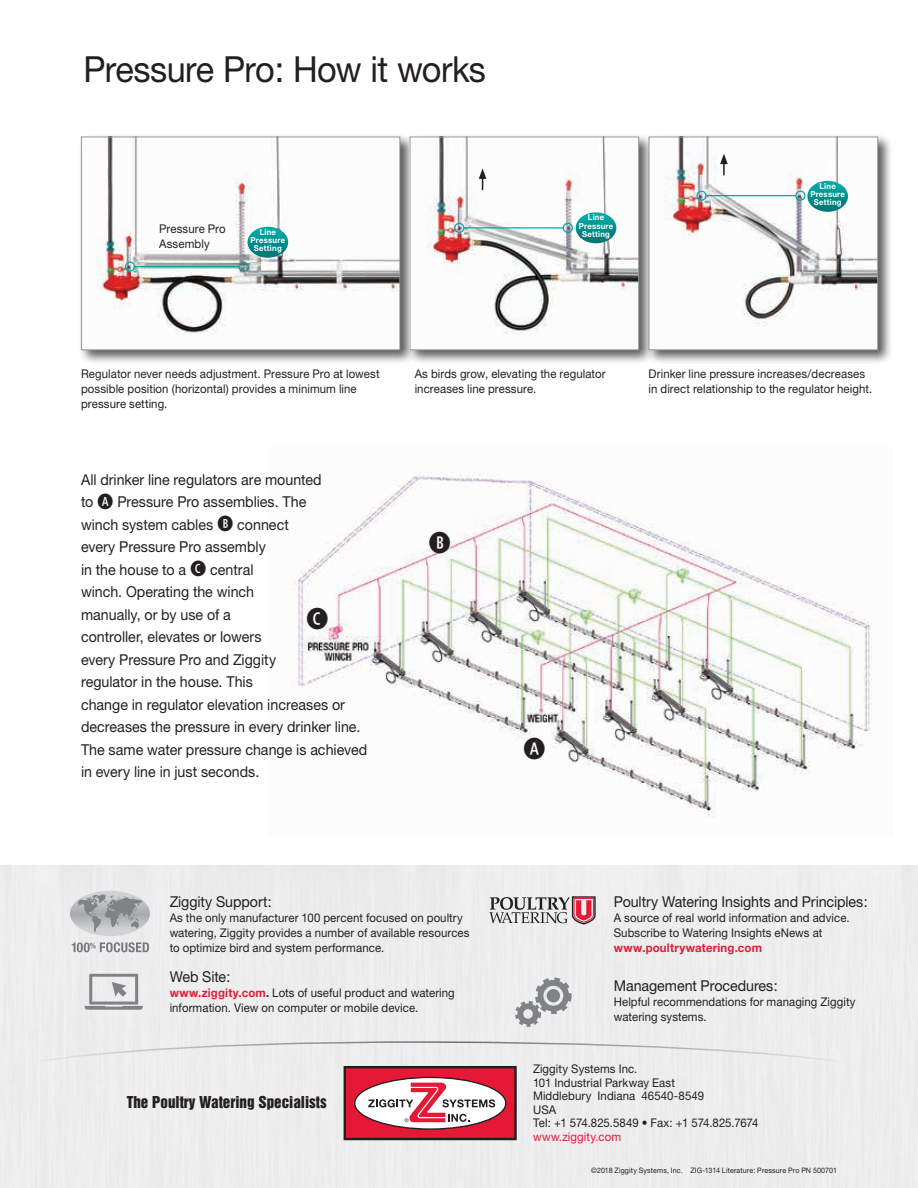
<style>
.page{position:relative;width:918px;height:1188px;background:#fff}
.page>*{position:absolute;margin:0;border:0;box-sizing:border-box;transform-origin:0 0}
.ZIG_Header{font:36px "Helvetica Neue";letter-spacing:-.02em;color:#231f20;scale:.95 1}
.ZIG_Caption{font:700 28.95px "Combi Numerals Pro";color:#231f20;scale:.95 1}
.ZIG_Body{font:15px/22.5px "Helvetica Neue";color:#231f20;scale:.95 1}
.ZIG_Title_Caption{font:15px "Helvetica Neue";letter-spacing:-.005em;color:#231f20;scale:.95 1}
.t1{font:15px "Helvetica Inserat";color:#231f20}
.ZIG_Caption-2{font:15px "Helvetica Neue";letter-spacing:-.005em;color:#231f20;scale:.95 1}
.ZIG_Caption-3{font:12px/15px "Helvetica Neue";letter-spacing:.01em;color:#231f20;scale:.95 1}
.ZIG_Caption-4{font:12px "Helvetica Neue";letter-spacing:-.015em;color:#231f20;scale:.95 1}
.ZIG_Caption-5{font:12px "Helvetica Neue";letter-spacing:.01em;color:#e51836;scale:.95 1}
.ZIG_Caption-6{font:700 8.25px/8.2px "Helvetica Neue";letter-spacing:.03em;color:#fff;text-align:center;scale:.95 1}
.ZIG_Caption-7{font:7.5px "Helvetica Neue";letter-spacing:.015em;color:#231f20;scale:.95 1}
.s1{font-family:"Combi Numerals Pro";font-weight:700;font-size:21px}
.s2{font-weight:700;color:#e51836}
.s3{font-weight:700}
</style>
<div class="page">
<img style="left:288px;top:472px;width:583px;height:346px">
<div style="left:78px;top:133px;width:337px;height:232px;background:#231f20;opacity:.75"></div>
<img style="left:83px;top:139px;width:315px;height:209px">
<div style="left:81px;top:137px;width:319px;height:213px;border:1px solid #939598"></div>
<svg style="left:248px;top:227px;width:40px;height:31px"></svg>
<div style="left:125px;top:261px;width:10px;height:11px;border:1px solid #00a9a8;border-radius:50%"></div>
<div style="left:238px;top:261px;width:11px;height:11px;border:1px solid #00a9a8;border-radius:50%"></div>
<hr style="left:135px;top:266px;width:104px;height:1px;background:#00a9a8">
<div style="left:406px;top:133px;width:248px;height:232px;background:#231f20;opacity:.75"></div>
<img style="left:412px;top:139px;width:225px;height:209px">
<div style="left:410px;top:137px;width:229px;height:213px;border:1px solid #939598"></div>
<div style="left:454px;top:223px;width:10px;height:10px;border:1px solid #00a9a8;border-radius:50%"></div>
<div style="left:563px;top:223px;width:10px;height:10px;border:1px solid #00a9a8;border-radius:50%"></div>
<hr style="left:464px;top:227px;width:100px;height:1px;background:#00a9a8">
<svg style="left:576px;top:212px;width:40px;height:31px"></svg>
<svg style="left:479px;top:168px;width:7px;height:22px"></svg>
<div style="left:645px;top:133px;width:248px;height:232px;background:#231f20;opacity:.75"></div>
<img style="left:651px;top:139px;width:225px;height:209px">
<div style="left:649px;top:137px;width:229px;height:213px;border:1px solid #939598"></div>
<div style="left:795px;top:191px;width:11px;height:10px;border:1px solid #00a9a8;border-radius:50%"></div>
<div style="left:696px;top:191px;width:11px;height:10px;border:1px solid #00a9a8;border-radius:50%"></div>
<hr style="left:707px;top:195px;width:89px;height:1px;background:#00a9a8">
<svg style="left:807px;top:181px;width:41px;height:31px"></svg>
<svg style="left:720px;top:154px;width:8px;height:21px"></svg>
<svg style="left:489px;top:896px;width:107px;height:29px;background:#bba7ab"></svg>
<svg style="left:38px;top:1041px;width:800px;height:22px"></svg>
<div style="left:345px;top:1067px;width:171px;height:72px;background:#e51836"></div>
<div style="left:344px;top:1066px;width:173px;height:74px;border:2px solid #231f20"></div>
<svg style="left:355px;top:1077px;width:151px;height:52px"></svg>
<div style="left:354px;top:1077px;width:152px;height:53px;border:1px solid #231f20;border-radius:50%"></div>
<svg style="left:368px;top:1083px;width:127px;height:39px"></svg>
<svg style="left:70px;top:891px;width:80px;height:45px;background:#b9babc"></svg>
<svg style="left:72px;top:942px;width:77px;height:10px"></svg>
<svg style="left:85px;top:974px;width:58px;height:36px;background:#c5c6c7"></svg>
<svg style="left:515px;top:978px;width:57px;height:49px;background:#c1c2c3"></svg>
<p class="ZIG_Header" style="left:83px;top:48px;width:425px">Pressure Pro: How it works</p>
<p class="ZIG_Caption-3" style="left:159px;top:221px;width:71px">Pressure Pro<br>Assembly</p>
<p class="ZIG_Caption-6" style="left:579px;top:213px;width:38px">Line<br>Pressure<br>Setting</p>
<p class="ZIG_Caption-6" style="left:251px;top:227px;width:38px">Line<br>Pressure<br>Setting</p>
<p class="ZIG_Caption-6" style="left:810px;top:182px;width:38px">Line<br>Pressure<br>Setting</p>
<p class="ZIG_Caption-3" style="left:81px;top:366px;width:316px">Regulator never needs adjustment. Pressure Pro at lowest possible position (horizontal) provides a minimum line pressure setting.</p>
<p class="ZIG_Caption-3" style="left:415px;top:366px;width:202px">As birds grow, elevating the regulator increases line pressure.</p>
<p class="ZIG_Caption-3" style="left:649px;top:366px;width:237px">Drinker line pressure increases/decreases in direct relationship to the regulator height.</p>
<p class="ZIG_Body" style="left:81px;top:468px;width:303px">All drinker line regulators are mounted<br>to <span class="s1">A</span> Pressure Pro assemblies. The<br>winch system cables <span class="s1">B</span> connect<br>every Pressure Pro assembly<br>in the house to a <span class="s1">C</span> central<br>winch. Operating the winch<br>manually, or by use of a<br>controller, elevates or lowers<br>every Pressure Pro and Ziggity<br>regulator in the house. This<br>change in regulator elevation increases or decreases the pressure in every drinker line.<br>The same water pressure change is achieved in every line in just seconds.</p>
<p class="ZIG_Caption" style="left:306px;top:608px;width:25px">C</p>
<p class="ZIG_Caption" style="left:429px;top:532px;width:25px">B</p>
<p class="ZIG_Title_Caption" style="left:170px;top:893px;width:109px">Ziggity Support:</p>
<p class="ZIG_Caption-3" style="left:170px;top:910px;width:317px">As the only manufacturer 100 percent focused on poultry watering, Ziggity provides a number of available resources to optimize bird and system performance.</p>
<p class="ZIG_Caption-2" style="left:170px;top:968px;width:66px">Web Site:</p>
<p class="ZIG_Caption-3" style="left:170px;top:985px;width:302px"><span class="s2">www.ziggity.com</span><span class="s3">.</span> Lots of useful product and watering information. View on computer or mobile device.</p>
<p class="t1" style="left:127px;top:1093px;width:201px">The Poultry Watering Specialists</p>
<p class="ZIG_Caption" style="left:523px;top:738px;width:25px">A</p>
<p class="ZIG_Title_Caption" style="left:614px;top:893px;width:269px">Poultry Watering Insights and Principles:</p>
<p class="ZIG_Caption-3" style="left:614px;top:910px;width:250px">A source of real world information and advice.</p>
<p class="ZIG_Caption-3" style="left:614px;top:925px;width:221px">Subscribe to Watering Insights eNews at <span class="s2">www.poultrywatering.com</span></p>
<p class="ZIG_Title_Caption" style="left:614px;top:977px;width:174px">Management Procedures:</p>
<p class="ZIG_Caption-3" style="left:614px;top:994px;width:256px">Helpful recommendations for managing Ziggity watering systems.</p>
<p class="ZIG_Caption-3" style="left:533px;top:1061px;width:111px">Ziggity Systems Inc.</p>
<p class="ZIG_Caption-3" style="left:533px;top:1075px;width:151px">101 Industrial Parkway East</p>
<p class="ZIG_Caption-3" style="left:533px;top:1089px;width:182px;line-height:13.5px">Middlebury Indiana 46540-8549<br>USA</p>
<p class="ZIG_Caption-4" style="left:533px;top:1116px;width:239px">Tel: +1 574.825.5849 • Fax: +1 574.825.7674</p>
<p class="ZIG_Caption-5" style="left:533px;top:1129px;width:94px">www.ziggity.com</p>
<p class="ZIG_Caption-7" style="left:591px;top:1166px;width:260px">©2018 Ziggity Systems, Inc. ZIG-1314 Literature: Pressure Pro PN 500701</p>
</div>
